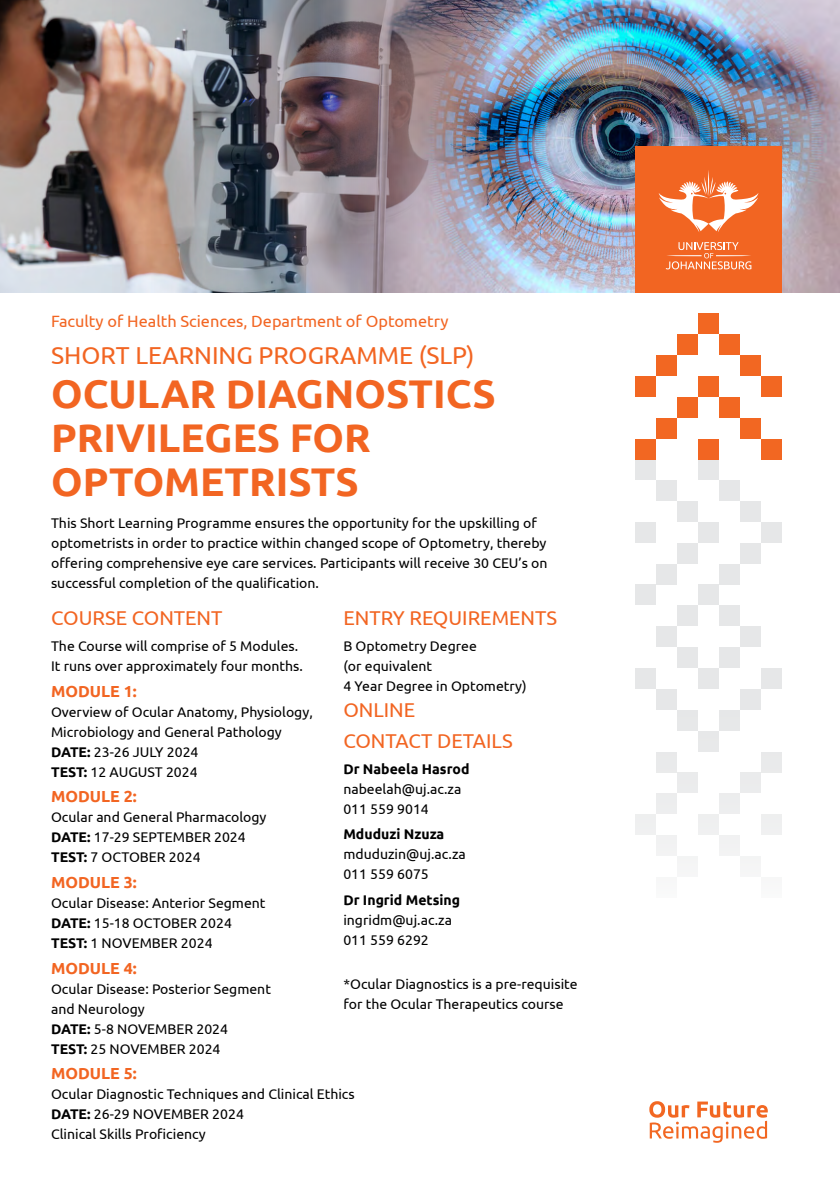
<style>
.page{position:relative;width:840px;height:1191px;background:#fff}
.page>*{position:absolute;margin:0;border:0;box-sizing:border-box;transform-origin:0 0}
.t1{font:700 40px/44px "Ubuntu";color:#f26522}
.t2{font:24.4px "Ubuntu";color:#f26522}
.t3{font:20px/31.4px "Ubuntu";color:#f26522}
.t4{font:16.4px "Ubuntu";color:#f26522}
.t5{font:700 16px "Ubuntu";color:#f26522}
.t6{font:14px/20px "Ubuntu";color:#000}
.t7{font:700 14px "Ubuntu";color:#000}
.s1{font-weight:700}
</style>
<div class="page">
<img style="left:456px;top:0;width:383px;height:292px">
<div style="left:697px;top:313px;width:21px;height:21px;background:#f26722"></div>
<div style="left:760px;top:522px;width:21px;height:21px;background:#e6e7e8"></div>
<div style="left:739px;top:501px;width:21px;height:21px;background:#e6e7e8"></div>
<div style="left:739px;top:543px;width:21px;height:20px;background:#e6e7e8"></div>
<div style="left:718px;top:480px;width:21px;height:21px;background:#e6e7e8"></div>
<div style="left:718px;top:563px;width:21px;height:21px;background:#e6e7e8"></div>
<div style="left:697px;top:459px;width:21px;height:21px;background:#e6e7e8"></div>
<div style="left:697px;top:522px;width:21px;height:21px;background:#e6e7e8"></div>
<div style="left:697px;top:584px;width:21px;height:21px;background:#e6e7e8"></div>
<div style="left:676px;top:501px;width:21px;height:21px;background:#e6e7e8"></div>
<div style="left:676px;top:543px;width:21px;height:20px;background:#e6e7e8"></div>
<div style="left:656px;top:480px;width:20px;height:21px;background:#e6e7e8"></div>
<div style="left:656px;top:563px;width:20px;height:21px;background:#e6e7e8"></div>
<div style="left:635px;top:459px;width:21px;height:21px;background:#e6e7e8"></div>
<div style="left:635px;top:522px;width:21px;height:21px;background:#e6e7e8"></div>
<div style="left:635px;top:584px;width:21px;height:21px;background:#e6e7e8"></div>
<div style="left:635px;top:814px;width:21px;height:21px;background:#eff0f0"></div>
<div style="left:656px;top:835px;width:20px;height:21px;background:#f2f2f3"></div>
<div style="left:656px;top:793px;width:20px;height:21px;background:#ededee"></div>
<div style="left:676px;top:856px;width:21px;height:21px;background:#f5f5f6"></div>
<div style="left:676px;top:772px;width:21px;height:21px;background:#e6e7e8"></div>
<div style="left:656px;top:877px;width:20px;height:20px;background:#f8f8f8"></div>
<div style="left:697px;top:814px;width:21px;height:21px;background:#eff0f0"></div>
<div style="left:656px;top:751px;width:20px;height:21px;background:#e6e7e8"></div>
<div style="left:718px;top:835px;width:21px;height:21px;background:#f2f2f3"></div>
<div style="left:718px;top:793px;width:21px;height:21px;background:#ededee"></div>
<div style="left:739px;top:856px;width:21px;height:21px;background:#f5f5f6"></div>
<div style="left:739px;top:772px;width:21px;height:21px;background:#e6e7e8"></div>
<div style="left:760px;top:877px;width:21px;height:20px;background:#f8f8f8"></div>
<div style="left:760px;top:814px;width:21px;height:21px;background:#eff0f0"></div>
<div style="left:760px;top:751px;width:21px;height:21px;background:#e6e7e8"></div>
<div style="left:697px;top:730px;width:21px;height:21px;background:#e6e7e8"></div>
<div style="left:718px;top:710px;width:21px;height:20px;background:#e6e7e8"></div>
<div style="left:676px;top:710px;width:21px;height:20px;background:#e6e7e8"></div>
<div style="left:739px;top:689px;width:21px;height:21px;background:#e6e7e8"></div>
<div style="left:656px;top:689px;width:20px;height:21px;background:#e6e7e8"></div>
<div style="left:760px;top:668px;width:21px;height:21px;background:#e6e7e8"></div>
<div style="left:697px;top:668px;width:21px;height:21px;background:#e6e7e8"></div>
<div style="left:635px;top:668px;width:21px;height:21px;background:#e6e7e8"></div>
<div style="left:718px;top:605px;width:21px;height:21px;background:#e6e7e8"></div>
<div style="left:676px;top:605px;width:21px;height:21px;background:#e6e7e8"></div>
<div style="left:739px;top:626px;width:21px;height:21px;background:#e6e7e8"></div>
<div style="left:656px;top:626px;width:20px;height:21px;background:#e6e7e8"></div>
<div style="left:718px;top:647px;width:21px;height:21px;background:#e6e7e8"></div>
<div style="left:676px;top:647px;width:21px;height:21px;background:#e6e7e8"></div>
<div style="left:676px;top:334px;width:21px;height:21px;background:#f26722"></div>
<div style="left:718px;top:334px;width:21px;height:21px;background:#f26722"></div>
<div style="left:656px;top:355px;width:20px;height:21px;background:#f26722"></div>
<div style="left:739px;top:355px;width:21px;height:21px;background:#f26722"></div>
<div style="left:635px;top:376px;width:21px;height:21px;background:#f26722"></div>
<div style="left:697px;top:376px;width:21px;height:21px;background:#f26722"></div>
<div style="left:760px;top:376px;width:21px;height:21px;background:#f26722"></div>
<div style="left:676px;top:397px;width:21px;height:21px;background:#f26722"></div>
<div style="left:718px;top:397px;width:21px;height:21px;background:#f26722"></div>
<div style="left:656px;top:418px;width:20px;height:20px;background:#f26722"></div>
<div style="left:739px;top:418px;width:21px;height:20px;background:#f26722"></div>
<div style="left:635px;top:438px;width:21px;height:21px;background:#f26722"></div>
<div style="left:697px;top:438px;width:21px;height:21px;background:#f26522"></div>
<div style="left:760px;top:438px;width:21px;height:21px;background:#f26722"></div>
<div style="left:635px;top:146px;width:146px;height:146px;background:#f26522"></div>
<svg style="left:658px;top:170px;width:100px;height:62px"></svg>
<svg style="left:665px;top:242px;width:86px;height:27px"></svg>
<svg style="left:649px;top:1101px;width:118px;height:41px"></svg>
<img style="left:0;top:0;width:456px;height:292px">
<p class="t4" style="left:51px;top:312px;width:399px">Faculty of Health Sciences, Department of Optometry</p>
<h2 class="t2" style="left:51px;top:340px;width:424px">SHORT LEARNING PROGRAMME (SLP)</h2>
<h1 class="t1" style="left:51px;top:371px;width:446px">OCULAR DIAGNOSTICS<br>PRIVILEGES FOR<br>OPTOMETRISTS</h1>
<p class="t6" style="left:51px;top:513px;width:497px">This Short Learning Programme ensures the opportunity for the upskilling of optometrists in order to practice within changed scope of Optometry, thereby offering comprehensive eye care services. Participants will receive 30 CEU’s on successful completion of the qualification.</p>
<h3 class="t3" style="left:51px;top:602px;width:173px">COURSE CONTENT</h3>
<p class="t6" style="left:51px;top:635px;width:253px">The Course will comprise of 5 Modules.<br>It runs over approximately four months.</p>
<p class="t5" style="left:51px;top:681px;width:87px">MODULE 1:</p>
<p class="t6" style="left:51px;top:701px;width:263px">Overview of Ocular Anatomy, Physiology,<br>Microbiology and General Pathology<br><span class="s1">DATE:</span> 23-26 JULY 2024<br><span class="s1">TEST:</span> 12 AUGUST 2024</p>
<p class="t5" style="left:51px;top:787px;width:87px">MODULE 2:</p>
<p class="t6" style="left:51px;top:807px;width:217px">Ocular and General Pharmacology<br><span class="s1">DATE:</span> 17-29 SEPTEMBER 2024<br><span class="s1">TEST:</span> 7 OCTOBER 2024</p>
<p class="t5" style="left:51px;top:872px;width:87px">MODULE 3:</p>
<p class="t6" style="left:51px;top:892px;width:216px">Ocular Disease: Anterior Segment<br><span class="s1">DATE:</span> 15-18 OCTOBER 2024<br><span class="s1">TEST:</span> 1 NOVEMBER 2024</p>
<p class="t5" style="left:51px;top:958px;width:87px">MODULE 4:</p>
<p class="t6" style="left:51px;top:978px;width:221px">Ocular Disease: Posterior Segment and Neurology<br><span class="s1">DATE:</span> 5-8 NOVEMBER 2024<br><span class="s1">TEST:</span> 25 NOVEMBER 2024</p>
<p class="t5" style="left:51px;top:1064px;width:87px">MODULE 5:</p>
<p class="t6" style="left:51px;top:1084px;width:305px">Ocular Diagnostic Techniques and Clinical Ethics<br><span class="s1">DATE:</span> 26-29 NOVEMBER 2024<br>Clinical Skills Proficiency</p>
<h3 class="t3" style="left:343px;top:602px;width:215px">ENTRY REQUIREMENTS</h3>
<p class="t6" style="left:343px;top:635px;width:185px">B Optometry Degree<br>(or equivalent<br>4 Year Degree in Optometry)</p>
<h3 class="t3" style="left:343px;top:693px;width:171px">ONLINE<br>CONTACT DETAILS</h3>
<p class="t7" style="left:343px;top:760px;width:127px">Dr Nabeela Hasrod</p>
<p class="t6" style="left:343px;top:778px;width:119px">nabeelah@uj.ac.za<br>011 559 9014</p>
<p class="t7" style="left:343px;top:826px;width:102px">Mduduzi Nzuza</p>
<p class="t6" style="left:343px;top:844px;width:124px">mduduzin@uj.ac.za<br>011 559 6075</p>
<p class="t7" style="left:343px;top:891px;width:118px">Dr Ingrid Metsing</p>
<p class="t6" style="left:343px;top:909px;width:110px">ingridm@uj.ac.za<br>011 559 6292</p>
<p class="t6" style="left:343px;top:973px;width:235px">*Ocular Diagnostics is a pre-requisite for the Ocular Therapeutics course</p>
</div>
